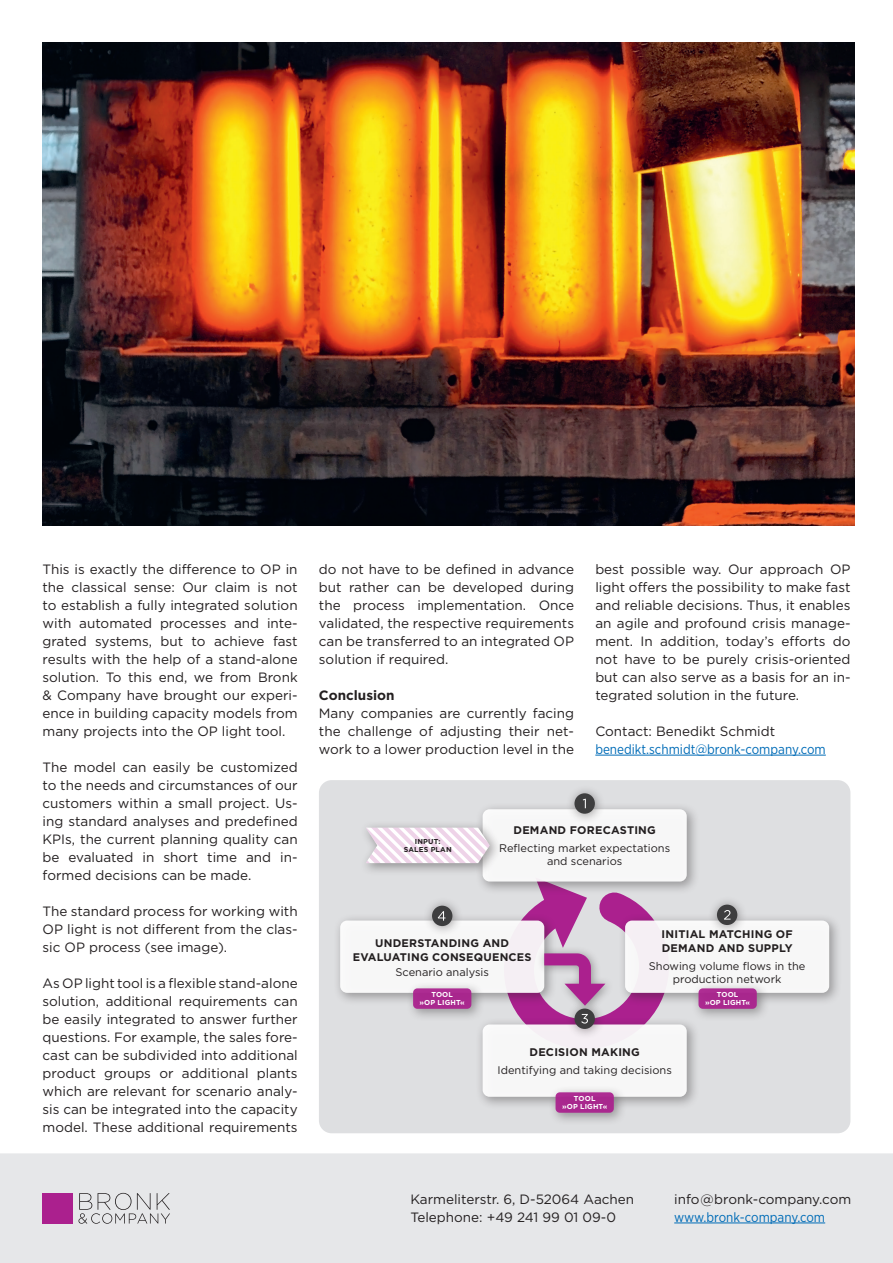
<style>
.page{position:relative;width:893px;height:1263px;background:#fff}
.page>*{position:absolute;margin:0;border:0;box-sizing:border-box;transform-origin:0 0}
.t1{font:13.5px/18px "Gotham Pro";color:#231f20;text-align:justify}
.t2{font:13.5px "Gotham Narrow";color:#006cb7}
.t3{font:700 13.5px "Gotham Pro";color:#231f20}
.t4{font:11.1px/13.2px "Gotham Pro";color:#231f20;text-align:center}
.t5{font:700 11.1px/13.2px "Gotham Pro";letter-spacing:.02em;color:#231f20;text-align:center}
.t6{font:700 7.2px/7.5px "Gotham Pro";letter-spacing:.02em;color:#fff;text-align:center}
.t7{font:700 7.2px/8.6px "Gotham Pro";letter-spacing:.02em;color:#231f20;text-align:center}
</style>
<div class="page">
<div style="left:0;top:1153px;width:893px;height:110px;background:#e6e7e9"></div>
<div style="left:43px;top:1193px;width:30px;height:30px;background:#ab208e"></div>
<svg style="left:78px;top:1193px;width:92px;height:31px;background:#cccdcf"></svg>
<hr style="left:674px;top:1222px;width:151px;height:1px;background:#006cb7">
<hr style="left:595px;top:755px;width:231px;height:1px;background:#006cb7">
<img style="left:43px;top:43px;width:811px;height:483px">
<div style="left:319px;top:780px;width:531px;height:353px;background:#dcdddf;border-radius:13px"></div>
<div style="left:475px;top:802px;width:225px;height:93px;background:#231f20;opacity:.37"></div>
<div style="left:483px;top:809px;width:204px;height:72px;background:#f8f8f8;border-radius:7px"></div>
<div style="left:475px;top:1017px;width:225px;height:93px;background:#231f20;opacity:.37"></div>
<div style="left:483px;top:1024px;width:204px;height:73px;background:#f7f7f7;border-radius:7px"></div>
<div style="left:565px;top:784px;width:40px;height:40px;background:#231f20;opacity:.4"></div>
<div style="left:574px;top:793px;width:21px;height:21px;background:#3e3e3f;border-radius:50%"></div>
<svg style="left:583px;top:799px;width:3px;height:9px"></svg>
<div style="left:333px;top:913px;width:224px;height:93px;background:#231f20;opacity:.37"></div>
<div style="left:340px;top:920px;width:204px;height:73px;background:#f7f7f8;border-radius:7px"></div>
<div style="left:618px;top:913px;width:224px;height:93px;background:#231f20;opacity:.37"></div>
<div style="left:625px;top:920px;width:204px;height:73px;background:#f7f7f7;border-radius:7px"></div>
<div style="left:692px;top:981px;width:78px;height:41px;background:#231f20;opacity:.37"></div>
<div style="left:698px;top:988px;width:59px;height:21px;background:#a9288e;border-radius:4px"></div>
<div style="left:549px;top:1085px;width:78px;height:41px;background:#231f20;opacity:.37"></div>
<div style="left:556px;top:1092px;width:58px;height:21px;background:#a9288e;border-radius:4px"></div>
<div style="left:708px;top:895px;width:40px;height:40px;background:#231f20;opacity:.4"></div>
<div style="left:717px;top:905px;width:20px;height:20px;background:#3e3e3f;border-radius:50%"></div>
<svg style="left:724px;top:910px;width:6px;height:9px"></svg>
<div style="left:360px;top:820px;width:142px;height:56px;background:#231f20;opacity:.4"></div>
<svg style="left:366px;top:828px;width:322px;height:241px"></svg>
<p class="t1" style="left:43px;top:560px;width:257px">This is exactly the difference to OP in the classical sense: Our claim is not to establish a fully integrated solution with automated processes and inte&shy;grated systems, but to achieve fast results with the help of a stand-alone solution. To this end, we from Bronk &amp; Company have brought our experi&shy;ence in building capacity models from many projects into the OP light tool.</p>
<p class="t1" style="left:43px;top:758px;width:257px">The model can easily be customized to the needs and circumstances of our customers within a small project. Us&shy;ing standard analyses and predefined KPIs, the current planning quality can be evaluated in short time and in&shy;formed decisions can be made.</p>
<p class="t1" style="left:43px;top:902px;width:257px">The standard process for working with OP light is not different from the clas&shy;sic OP process (see image).</p>
<p class="t1" style="left:43px;top:974px;width:257px">As OP light tool is a flexible stand-alone solution, additional requirements can be easily integrated to answer further questions. For example, the sales fore&shy;cast can be subdivided into additional product groups or additional plants which are relevant for scenario analy&shy;sis can be integrated into the capacity model. These additional requirements</p>
<p class="t1" style="left:319px;top:560px;width:257px">do not have to be defined in advance but rather can be developed during the process implementation. Once validated, the respective requirements can be transferred to an integrated OP solution if required.</p>
<p class="t3" style="left:319px;top:687px;width:77px">Conclusion</p>
<p class="t1" style="left:319px;top:704px;width:257px">Many companies are currently facing the challenge of adjusting their net&shy;work to a lower production level in the</p>
<p class="t1" style="left:595px;top:560px;width:257px">best possible way. Our approach OP light offers the possibility to make fast and reliable decisions. Thus, it enables an agile and profound crisis manage&shy;ment. In addition, today’s efforts do not have to be purely crisis-oriented but can also serve as a basis for an in&shy;tegrated solution in the future.</p>
<p class="t1" style="left:595px;top:722px;width:181px">Contact: Benedikt Schmidt</p>
<p class="t2" style="left:595px;top:741px;width:232px">benedikt.schmidt@bronk-company.com</p>
<p class="t7" style="left:404px;top:837px;width:49px">INPUT:<br>SALES PLAN</p>
<p class="t5" style="left:513px;top:823px;width:144px">DEMAND FORECASTING</p>
<p class="t4" style="left:499px;top:841px;width:173px">Reflecting market expectations and scenarios</p>
<p class="t5" style="left:353px;top:937px;width:180px">UNDERSTANDING AND<br>EVALUATING CONSEQUENCES</p>
<p class="t4" style="left:395px;top:966px;width:95px">Scenario analysis</p>
<p class="t6" style="left:420px;top:991px;width:47px">TOOL<br>»OP LIGHT«</p>
<p class="t5" style="left:662px;top:928px;width:133px;text-align:left">INITIAL MATCHING OF<br>DEMAND AND SUPPLY</p>
<p class="t4" style="left:649px;top:959px;width:158px">Showing volume flows in the production network</p>
<p class="t6" style="left:705px;top:991px;width:47px">TOOL<br>»OP LIGHT«</p>
<p class="t5" style="left:529px;top:1045px;width:112px">DECISION MAKING</p>
<p class="t4" style="left:497px;top:1063px;width:176px">Identifying and taking decisions</p>
<p class="t6" style="left:562px;top:1095px;width:47px">TOOL<br>»OP LIGHT«</p>
<p class="t1" style="left:410px;top:1190px;width:225px">Karmeliterstr. 6, D-52064 Aachen<br>Telephone: +49 241 99 01 09-0</p>
<p class="t1" style="left:674px;top:1190px;width:178px">info@bronk-company.com</p>
<p class="t2" style="left:674px;top:1208px;width:152px">www.bronk-company.com</p>
</div>
